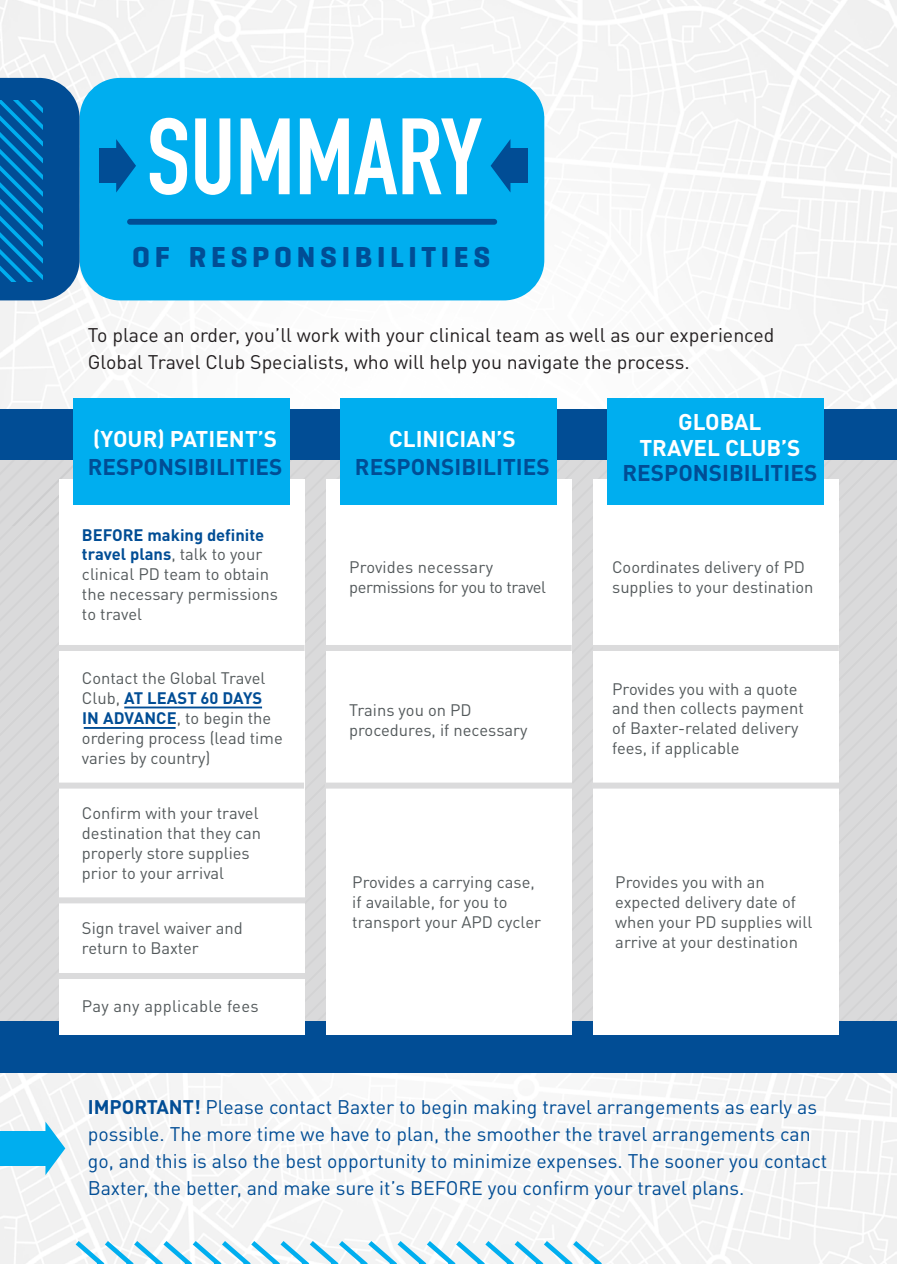
<style>
.page{position:relative;width:897px;height:1264px;background:#fff}
.page>*{position:absolute;margin:0;border:0;box-sizing:border-box;transform-origin:0 0}
.DIN_WHITE_12PT{font:700 106.5px "DIN Condensed";color:#fff}
.DIN_WHITE_12PT-2{font:700 29.4px "Geogrotesque";letter-spacing:.16em;color:#014d95}
.MediumBlue{font:700 22.5px/28.5px "DIN Pro";color:#014d95}
.MediumBlue-2{font:700 22.5px/25.5px "DIN Pro";color:#fff;text-align:center}
.med_Blue{font:19.5px/27px "DIN Pro";color:#014d95}
.DIN_BLACK_12PT{font:19.5px/27px "DIN Pro";color:#231f20}
.DIN_BLACK_12PT-2{font:16.5px/19.8px "DIN Pro";color:#53595b}
.DIN_BLACK_12PT-3{font:16.5px/19.8px "DIN Pro";letter-spacing:-.025em;color:#53595b}
.DIN_BLACK_12PT-4{font:16.5px "DIN Pro";letter-spacing:.02em;color:#53595b}
.s1{color:#fff}
.s2{color:#014d95}
.s3{font-weight:700;color:#014d95}
.s4{font-weight:700}
</style>
<div class="page">
<img style="left:0;top:0;width:896px;height:1264px">
<div style="left:0;top:1131px;width:46px;height:34px;background:#00aeef"></div>
<svg style="left:45px;top:1121px;width:20px;height:54px"></svg>
<svg style="left:71px;top:1236px;width:534px;height:28px"></svg>
<div style="left:0;top:409px;width:896px;height:663px;background:#014d95"></div>
<div style="left:0;top:461px;width:896px;height:560px;background:#dadadb"></div>
<svg style="left:0;top:461px;width:72px;height:64px;background:#d8d8d9"></svg>
<div style="left:59px;top:479px;width:245px;height:556px;background:#fff"></div>
<div style="left:326px;top:479px;width:245px;height:556px;background:#fff"></div>
<div style="left:593px;top:479px;width:245px;height:556px;background:#fff"></div>
<div style="left:59px;top:645px;width:245px;height:6px;background:#dbdbdc"></div>
<div style="left:325px;top:645px;width:246px;height:6px;background:#dbdbdc"></div>
<div style="left:592px;top:645px;width:246px;height:6px;background:#dbdbdc"></div>
<div style="left:56px;top:782px;width:248px;height:6px;background:#dbdbdc"></div>
<div style="left:325px;top:782px;width:247px;height:6px;background:#dbdbdc"></div>
<div style="left:592px;top:782px;width:247px;height:6px;background:#dbdbdc"></div>
<div style="left:57px;top:897px;width:248px;height:6px;background:#dbdbdc"></div>
<div style="left:57px;top:973px;width:248px;height:6px;background:#dbdbdc"></div>
<div style="left:73px;top:398px;width:217px;height:106px;background:#00aeef"></div>
<div style="left:340px;top:398px;width:217px;height:106px;background:#00aeef"></div>
<div style="left:607px;top:398px;width:217px;height:106px;background:#00aeef"></div>
<hr style="left:124px;top:706px;width:138px;height:2px;background:#014d95">
<hr style="left:84px;top:727px;width:92px;height:2px;background:#014d95">
<div style="left:80px;top:78px;width:464px;height:222px;background:#00aeef;border-radius:41px"></div>
<div style="left:127px;top:219px;width:370px;height:6px;background:#014d95;border-radius:3px"></div>
<div style="left:99px;top:148px;width:18px;height:35px;background:#014d95"></div>
<svg style="left:116px;top:139px;width:20px;height:53px"></svg>
<div style="left:509px;top:148px;width:18px;height:35px;background:#014d95"></div>
<svg style="left:490px;top:140px;width:20px;height:52px"></svg>
<svg style="left:0;top:78px;width:80px;height:222px;background:#0960a4"></svg>
<p class="DIN_WHITE_12PT" style="left:147px;top:85px;width:337px">SUMMARY</p>
<p class="DIN_WHITE_12PT-2" style="left:132px;top:239px;width:359px">OF RESPONSIBILITIES</p>
<p class="DIN_BLACK_12PT" style="left:88px;top:320px;width:688px">To place an order, you’ll work with your clinical team as well as our experienced<br>Global Travel Club Specialists, who will help you navigate the process.</p>
<p class="MediumBlue" style="left:88px;top:423px;width:196px"><span class="s1">(YOUR) PATIENT’S<br></span>RESPONSIBILITIES</p>
<p class="MediumBlue" style="left:355px;top:423px;width:196px;text-align:center"><span class="s1">CLINICIAN’S<br></span>RESPONSIBILITIES</p>
<p class="MediumBlue-2" style="left:622px;top:408px;width:196px">GLOBAL<br>TRAVEL CLUB’S<br><span class="s2">RESPONSIBILITIES</span></p>
<p class="DIN_BLACK_12PT-2" style="left:82px;top:524px;width:197px"><span class="s3">BEFORE making definite travel plans</span>, talk to your clinical PD team to obtain the necessary permissions to travel</p>
<p class="DIN_BLACK_12PT-2" style="left:82px;top:667px;width:202px">Contact the Global Travel<br>Club, <span class="s3">AT LEAST 60 DAYS<br>IN ADVANCE</span>, to begin the ordering process (lead time varies by country)</p>
<p class="DIN_BLACK_12PT-2" style="left:82px;top:802px;width:181px">Confirm with your travel destination that they can properly store supplies prior to your arrival</p>
<p class="DIN_BLACK_12PT-2" style="left:82px;top:917px;width:162px">Sign travel waiver and return to Baxter</p>
<p class="DIN_BLACK_12PT-4" style="left:82px;top:993px;width:178px">Pay any applicable fees</p>
<p class="DIN_BLACK_12PT-3" style="left:349px;top:556px;width:198px">Provides necessary permissions for you to travel</p>
<p class="DIN_BLACK_12PT-2" style="left:612px;top:556px;width:203px">Coordinates delivery of PD supplies to your destination</p>
<p class="DIN_BLACK_12PT-2" style="left:349px;top:699px;width:180px">Trains you on PD procedures, if necessary</p>
<p class="DIN_BLACK_12PT-2" style="left:612px;top:678px;width:193px">Provides you with a quote and then collects payment of Baxter-related delivery fees, if applicable</p>
<p class="DIN_BLACK_12PT-2" style="left:352px;top:871px;width:190px">Provides a carrying case, if available, for you to transport your APD cycler</p>
<p class="DIN_BLACK_12PT-2" style="left:615px;top:871px;width:198px">Provides you with an expected delivery date of when your PD supplies will arrive at your destination</p>
<p class="med_Blue" style="left:88px;top:1092px;width:741px"><span class="s4">IMPORTANT!</span> Please contact Baxter to begin making travel arrangements as early as possible. The more time we have to plan, the smoother the travel arrangements can go, and this is also the best opportunity to minimize expenses. The sooner you contact Baxter, the better, and make sure it’s BEFORE you confirm your travel plans.</p>
</div>
